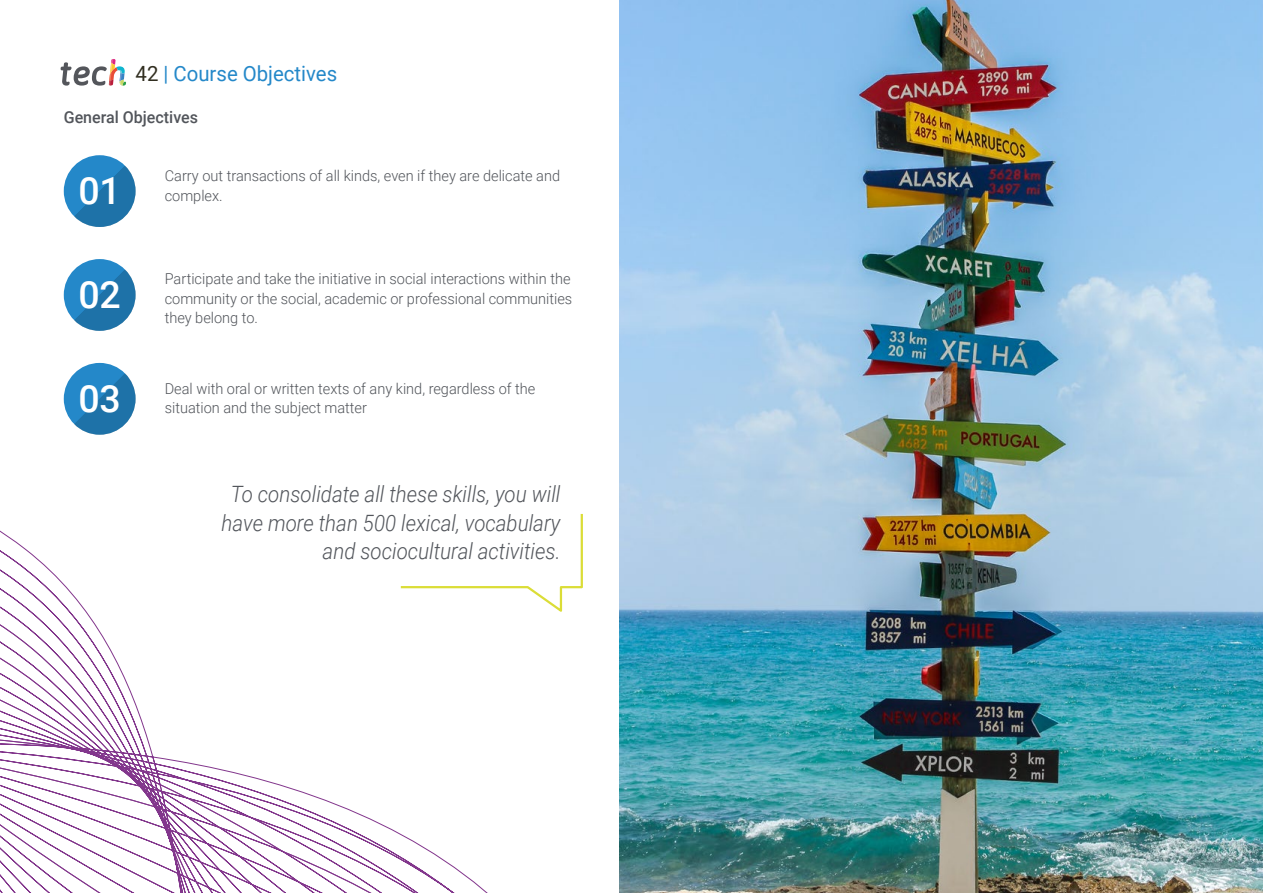
<style>
.page{position:relative;width:1263px;height:893px;background:#fff}
.page>*{position:absolute;margin:0;border:0;box-sizing:border-box;transform-origin:0 0}
.t1{font:500 37.5px "Roboto";color:#fff}
.t2{font:italic 300 22.5px/28.5px "Roboto";color:#52555b;text-align:right;scale:.91 1}
.t3{font:21px "Roboto";color:#2488c9}
.t4{font:500 16.5px "Roboto";color:#52555b}
.t5{font:300 15px/19.5px "Roboto";color:#52555b}
.s1{color:#312e20}
</style>
<div class="page">
<svg style="left:61px;top:59px;width:65px;height:27px"></svg>
<svg style="left:0;top:530px;width:488px;height:363px"></svg>
<div style="left:64px;top:155px;width:72px;height:72px;background:#2488c9;border-radius:50%"></div>
<div style="left:64px;top:259px;width:72px;height:72px;background:#2488c9;border-radius:50%"></div>
<div style="left:64px;top:363px;width:72px;height:72px;background:#2488c9;border-radius:50%"></div>
<svg style="left:74px;top:166px;width:62px;height:61px"></svg>
<svg style="left:74px;top:270px;width:62px;height:61px"></svg>
<svg style="left:74px;top:373px;width:62px;height:62px"></svg>
<svg style="left:399px;top:513px;width:184px;height:102px"></svg>
<img style="left:619px;top:0;width:644px;height:893px">
<h3 class="t3" style="left:136px;top:59px;width:203px"><span class="s1">42</span> | Course Objectives</h3>
<p class="t4" style="left:64px;top:106px;width:136px">General Objectives</p>
<h1 class="t1" style="left:78px;top:164px;width:44px">01</h1>
<h1 class="t1" style="left:78px;top:268px;width:44px">02</h1>
<h1 class="t1" style="left:78px;top:372px;width:44px">03</h1>
<p class="t5" style="left:165px;top:166px;width:397px">Carry out transactions of all kinds, even if they are delicate and complex.</p>
<p class="t5" style="left:165px;top:268px;width:409px;text-align:justify">Participate and take the initiative in social interactions within the community or the social, academic or professional communities they belong to.</p>
<p class="t5" style="left:165px;top:378px;width:372px">Deal with oral or written texts of any kind, regardless of the situation and the subject matter</p>
<h2 class="t2" style="left:222px;top:479px;width:374px">To consolidate all these skills, you will have more than 500 lexical, vocabulary and sociocultural activities.</h2>
</div>
